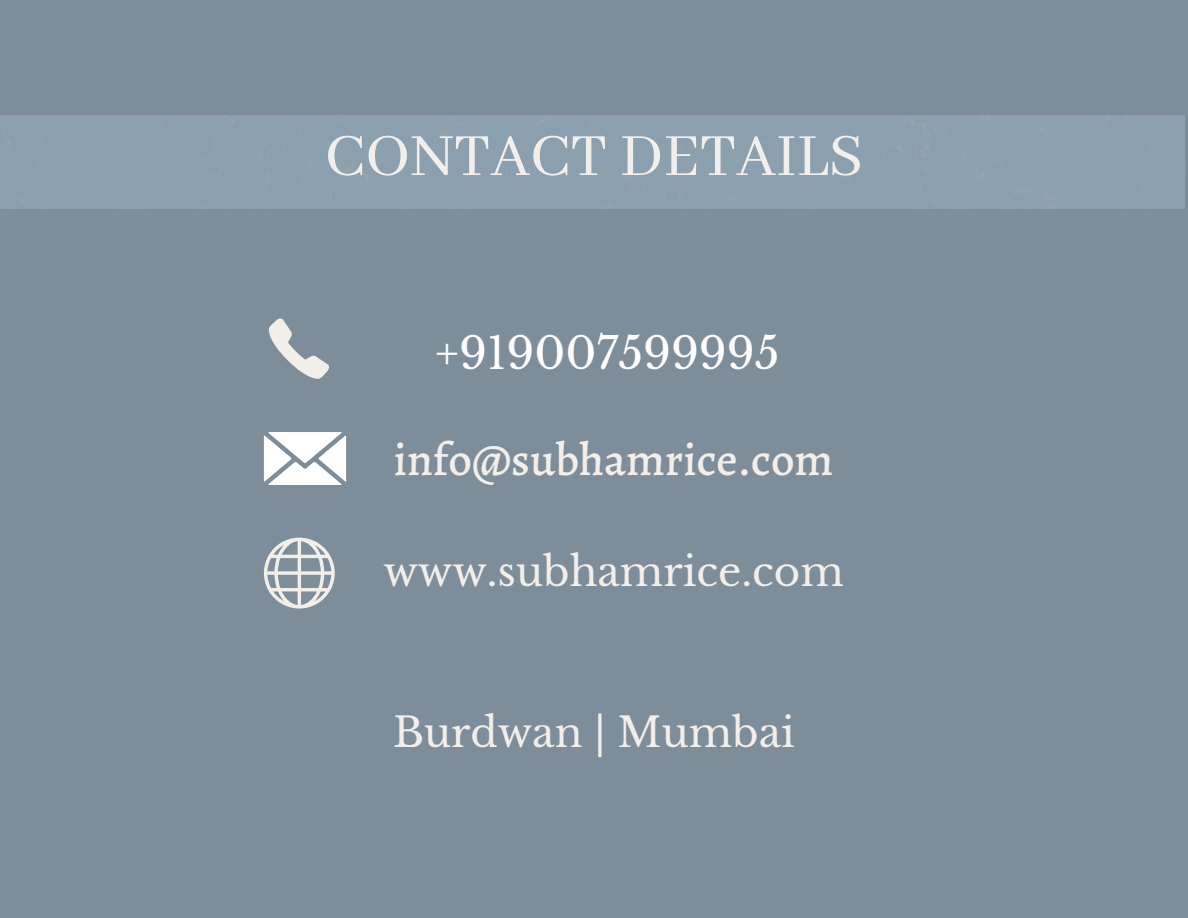
<style>
.page{position:relative;width:1188px;height:918px;background:#7d8e9a}
.page>*{position:absolute;margin:0;border:0;box-sizing:border-box;transform-origin:0 0}
.t1{font:66px "Abhaya Libre";color:#f2efeb}
.t2{font:500 46.5px "Alegreya";color:#f2efeb}
.t3{font:43.5px "Libre Baskerville";color:#fff}
.t4{font:40.5px "Libre Baskerville";color:#f2efeb}
</style>
<div class="page">
<svg style="left:269px;top:318px;width:60px;height:61px"></svg>
<svg style="left:264px;top:432px;width:82px;height:53px"></svg>
<svg style="left:264px;top:538px;width:71px;height:71px"></svg>
<div style="left:0;top:115px;width:1185px;height:94px;background:#8ba0ae"></div>
<h1 class="t1" style="left:325px;top:120px;width:540px">CONTACT DETAILS</h1>
<p class="t3" style="left:435px;top:327px;width:346px">+919007599995</p>
<p class="t2" style="left:394px;top:427px;width:441px">info@subhamrice.com</p>
<p class="t4" style="left:383px;top:547px;width:462px">www.subhamrice.com</p>
<p class="t4" style="left:393px;top:708px;width:403px">Burdwan | Mumbai</p>
</div>
